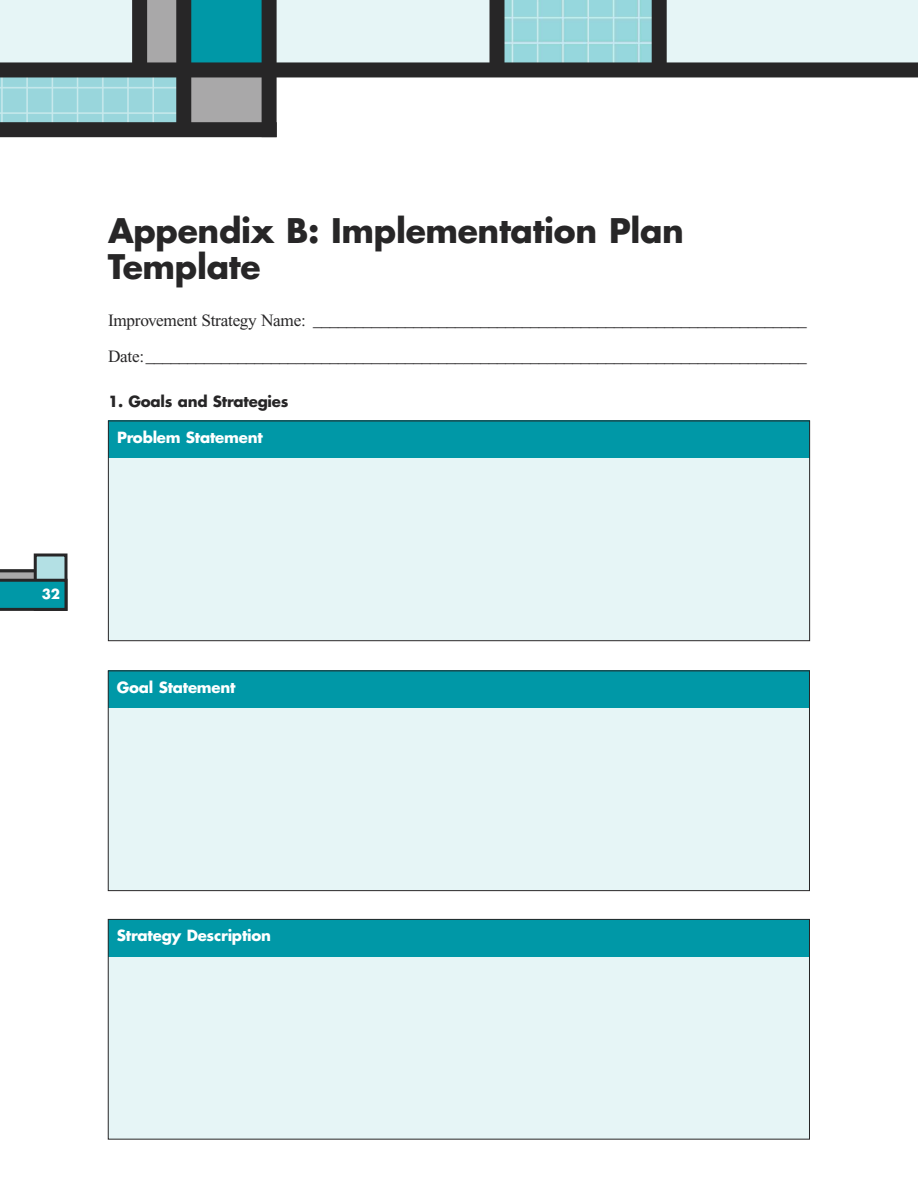
<style>
.page{position:relative;width:918px;height:1188px;background:#fff}
.page>*{position:absolute;margin:0;border:0;box-sizing:border-box;transform-origin:0 0}
.t1{font:700 33px/36px "Futura";letter-spacing:-.01em;color:#272627}
.t2{font:17.25px/35.7px "Times New Roman";letter-spacing:-.015em;color:#272627}
.t3{font:700 15px "Futura";letter-spacing:-.015em;color:#fff}
.t4{font:700 15px "Futura";letter-spacing:-.015em;color:#272627}
.t5{font:700 13.5px "Futura";color:#fff}
</style>
<div class="page">
<div style="left:0;top:0;width:918px;height:64px;background:#e6f5f6"></div>
<div style="left:140px;top:0;width:41px;height:65px;background:#a9a8a9"></div>
<img style="left:0;top:77px;width:176px;height:45px">
<img style="left:505px;top:0;width:147px;height:62px">
<div style="left:35px;top:555px;width:31px;height:54px;background:#b3e0e4"></div>
<div style="left:34px;top:554px;width:34px;height:57px;border:3px solid #272627"></div>
<div style="left:183px;top:0;width:88px;height:65px;background:#0098a7"></div>
<div style="left:189px;top:68px;width:76px;height:55px;background:#a9a8a9"></div>
<svg style="left:0;top:569px;width:68px;height:42px;background:#28868f"></svg>
<div style="left:0;top:62px;width:918px;height:15px;background:#272627"></div>
<div style="left:0;top:122px;width:277px;height:15px;background:#272627"></div>
<div style="left:262px;top:0;width:15px;height:137px;background:#272627"></div>
<div style="left:132px;top:0;width:15px;height:75px;background:#272627"></div>
<div style="left:490px;top:0;width:15px;height:75px;background:#272627"></div>
<div style="left:652px;top:0;width:15px;height:75px;background:#272627"></div>
<div style="left:176px;top:0;width:15px;height:127px;background:#272627"></div>
<div style="left:108px;top:452px;width:701px;height:188px;background:#e6f5f6"></div>
<div style="left:108px;top:421px;width:702px;height:37px;background:#0098a7"></div>
<div style="left:108px;top:421px;width:702px;height:220px;border:1px solid #272627"></div>
<div style="left:108px;top:702px;width:701px;height:188px;background:#e6f5f6"></div>
<div style="left:108px;top:670px;width:702px;height:38px;background:#0098a7"></div>
<div style="left:108px;top:670px;width:702px;height:221px;border:1px solid #272627"></div>
<div style="left:108px;top:950px;width:701px;height:188px;background:#e6f5f6"></div>
<div style="left:108px;top:919px;width:702px;height:37px;background:#0098a7"></div>
<div style="left:108px;top:919px;width:702px;height:221px;border:1px solid #272627"></div>
<h1 class="t1" style="left:108px;top:216px;width:578px">Appendix B: Implementation Plan<br>Template</h1>
<p class="t2" style="left:108px;top:304px;width:700px">Improvement Strategy Name: ___________________________________________________________<br>Date:_______________________________________________________________________________</p>
<p class="t4" style="left:108px;top:394px;width:182px">1. Goals and Strategies</p>
<p class="t3" style="left:117px;top:430px;width:147px">Problem Statement</p>
<p class="t5" style="left:42px;top:587px;width:20px">32</p>
<p class="t3" style="left:117px;top:680px;width:120px">Goal Statement</p>
<p class="t3" style="left:117px;top:929px;width:156px">Strategy Description</p>
</div>
